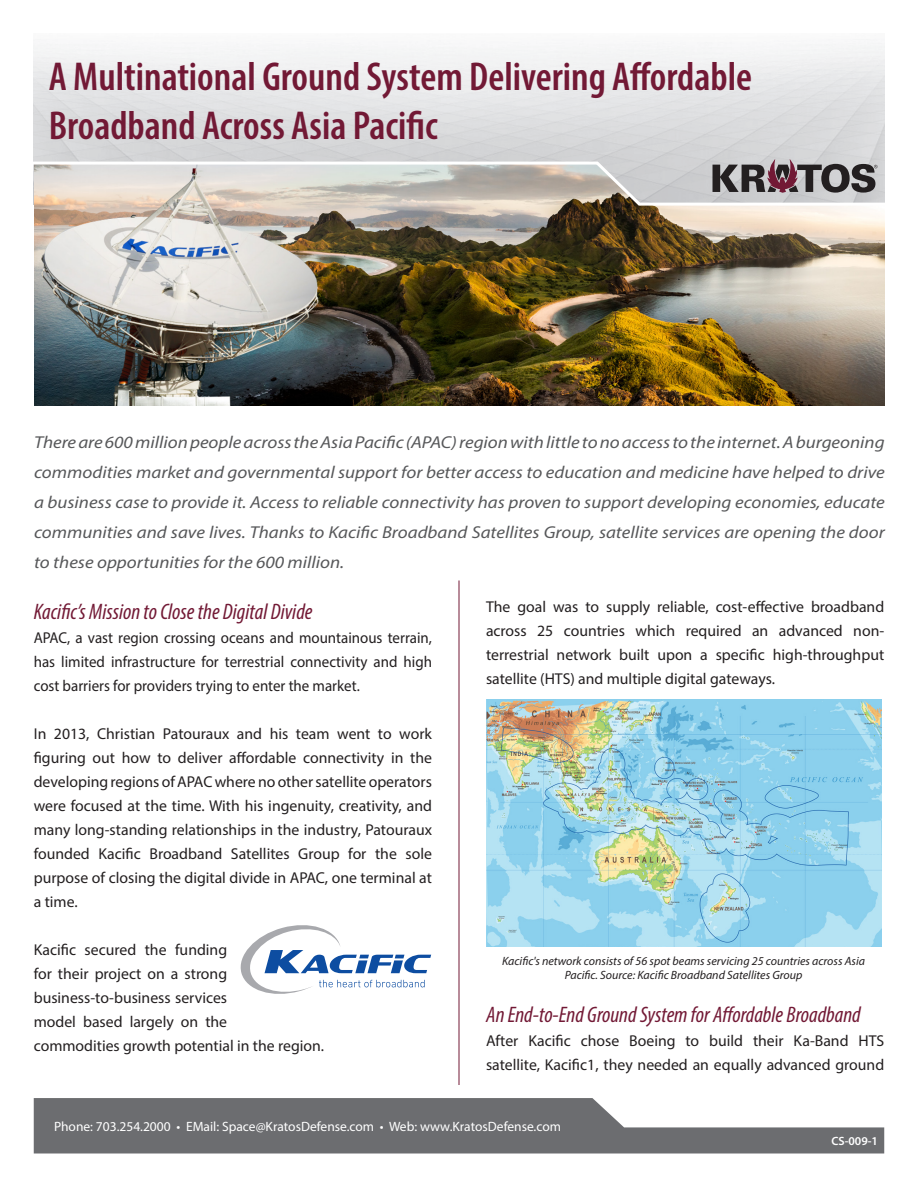
<style>
.page{position:relative;width:918px;height:1188px;background:#fff}
.page>*{position:absolute;margin:0;border:0;box-sizing:border-box;transform-origin:0 0}
.t1{font:600 condensed 40.5px/48.6px "Myriad Pro";color:#721935}
.t2{font:italic condensed 22.5px "Myriad Pro";color:#721935}
.t3{font:italic 17.25px/30px "Myriad Pro";color:#57585a;text-align:justify;scale:1.1 1}
.t4{font:15.75px/24px "Myriad Pro";color:#231f20;text-align:justify}
.t5{font:15.75px/24px "Myriad Pro";color:#231f20;text-align:justify;scale:.95 1}
.t6{font:13.5px "Myriad Pro";color:#fff}
.t7{font:italic 12px/14.4px "Myriad Pro";color:#231f20;text-align:center}
.t8{font:600 12px "Myriad Pro";color:#fff}
</style>
<div class="page">
<svg style="left:34px;top:1098px;width:850px;height:56px;fill:#6c6d70"></svg>
<img style="left:34px;top:207px;width:851px;height:198px">
<hr style="left:459px;top:580px;width:1px;height:505px;background:#721935">
<svg style="left:33px;top:159px;width:852px;height:48px;background:#c7c2bd"></svg>
<img style="left:486px;top:700px;width:395px;height:247px">
<svg style="left:241px;top:925px;width:190px;height:69px"></svg>
<p class="t1" style="left:49px;top:52px;width:705px">A Multinational Ground System Delivering Affordable<br>Broadband Across Asia Pacific</p>
<p class="t3" style="left:34px;top:427px;width:775px">There are 600 million people across the Asia Pacific (APAC) region with little to no access to the internet. A burgeoning commodities market and governmental support for better access to education and medicine have helped to drive a business case to provide it. Access to reliable connectivity has proven to support developing economies, educate communities and save lives. Thanks to Kacific Broadband Satellites Group, satellite services are opening the door to these opportunities for the 600 million.</p>
<p class="t2" style="left:34px;top:598px;width:280px">Kacific’s Mission to Close the Digital Divide</p>
<p class="t5" style="left:34px;top:625px;width:421px">APAC, a vast region crossing oceans and mountainous terrain, has limited infrastructure for terrestrial connectivity and high cost barriers for providers trying to enter the market.</p>
<p class="t4" style="left:34px;top:721px;width:400px">In 2013, Christian Patouraux and his team went to work figuring out how to deliver affordable connectivity in the developing regions of APAC where no other satellite operators were focused at the time. With his ingenuity, creativity, and many long-standing relationships in the industry, Patouraux founded Kacific Broadband Satellites Group for the sole purpose of closing the digital divide in APAC, one terminal at a time.</p>
<p class="t4" style="left:34px;top:937px;width:292px;text-align:left">Kacific secured the funding<br>for their project on a strong business-to-business services<br>model based largely on the<br>commodities growth potential in the region.</p>
<p class="t4" style="left:486px;top:595px;width:400px">The goal was to supply reliable, cost-effective broadband across 25 countries which required an advanced non&shy;terrestrial network built upon a specific high-throughput satellite (HTS) and multiple digital gateways.</p>
<p class="t7" style="left:502px;top:953px;width:364px">Kacific's network consists of 56 spot beams servicing 25 countries across Asia<br>Pacific. Source: Kacific Broadband Satellites Group</p>
<p class="t2" style="left:486px;top:1001px;width:376px">An End-to-End Ground System for Affordable Broadband</p>
<p class="t4" style="left:486px;top:1028px;width:400px">After Kacific chose Boeing to build their Ka-Band HTS satellite, Kacific1, they needed an equally advanced ground</p>
<p class="t6" style="left:54px;top:1118px;width:509px">Phone: 703.254.2000 • EMail: Space@KratosDefense.com • Web: www.KratosDefense.com</p>
<p class="t8" style="left:831px;top:1133px;width:48px">CS-009-1</p>
</div>
